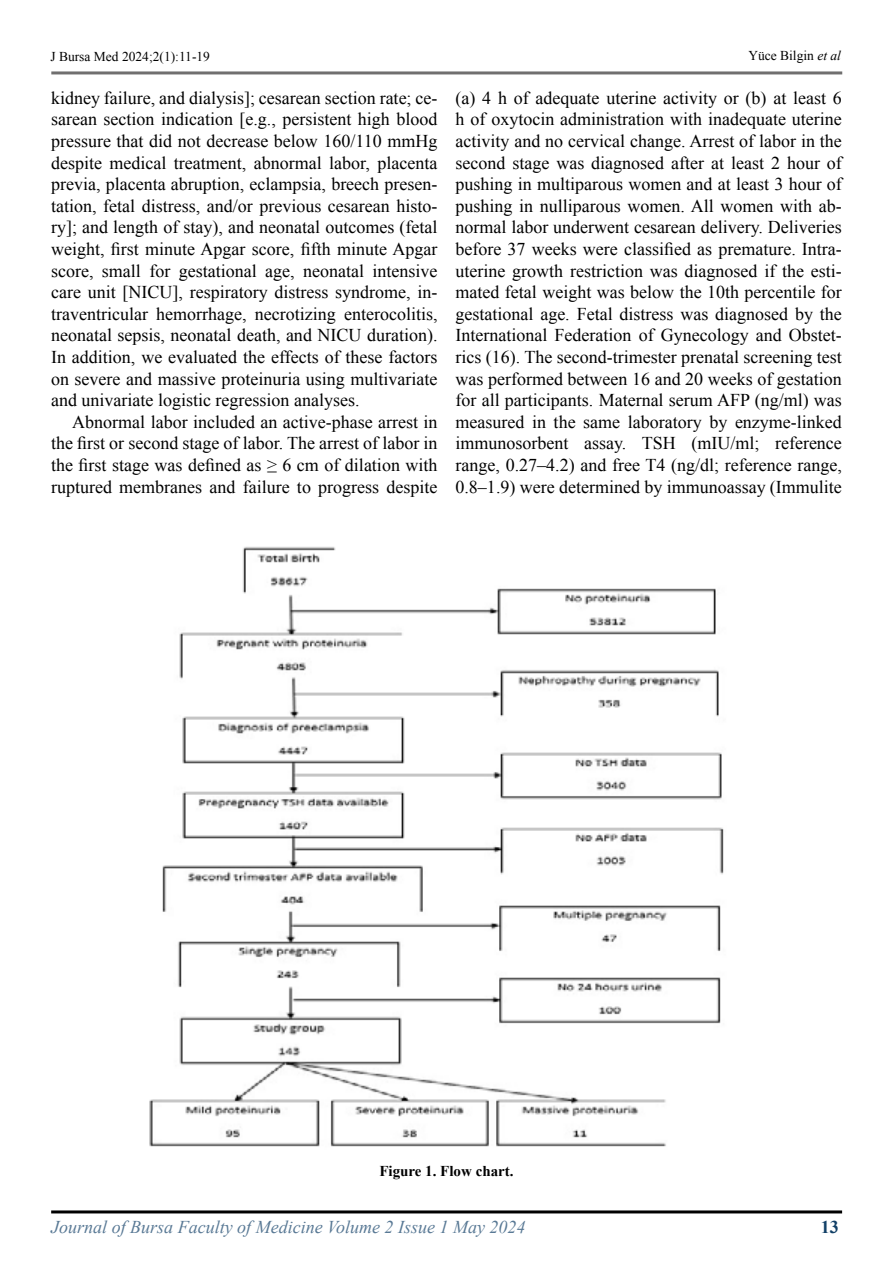
<style>
.page{position:relative;width:893px;height:1263px;background:#fff}
.page>*{position:absolute;margin:0;border:0;box-sizing:border-box;transform-origin:0 0}
.t1{font:18px/21.6px "Times New Roman";color:#000;text-align:justify}
.t2{font:italic 18px "Times New Roman";color:#597995}
.t3{font:700 18px "Times New Roman";color:#124067}
.t4{font:700 15px "Times New Roman";color:#000}
.t5{font:13.5px "Times New Roman";color:#000}
.s1{font-style:italic}
</style>
<div class="page">
<hr style="left:51px;top:1210px;width:791px;height:3px;background:#000">
<hr style="left:51px;top:71px;width:791px;height:3px;background:#706f6f">
<img style="left:149px;top:546px;width:575px;height:601px">
<p class="t5" style="left:50px;top:47px;width:161px">J Bursa Med 2024;2(1):11-19</p>
<p class="t5" style="left:748px;top:47px;width:94px">Yüce Bilgin <span class="s1">et al</span></p>
<p class="t1" style="left:51px;top:87px;width:388px">kidney failure, and dialysis]; cesarean section rate; ce&shy;sarean section indication [e.g., persistent high blood pressure that did not decrease below 160/110 mmHg despite medical treatment, abnormal labor, placenta previa, placenta abruption, eclampsia, breech presen&shy;tation, fetal distress, and/or previous cesarean histo&shy;ry]; and length of stay), and neonatal outcomes (fetal weight, first minute Apgar score, fifth minute Apgar score, small for gestational age, neonatal intensive care unit [NICU], respiratory distress syndrome, in&shy;traventricular hemorrhage, necrotizing enterocolitis, neonatal sepsis, neonatal death, and NICU duration).<br>In addition, we evaluated the effects of these factors on severe and massive proteinuria using multivariate and univariate logistic regression analyses.</p>
<p class="t1" style="left:51px;top:411px;width:388px;text-indent:21px">Abnormal labor included an active-phase arrest in the first or second stage of labor. The arrest of labor in the first stage was defined as ≥ 6 cm of dilation with ruptured membranes and failure to progress despite</p>
<p class="t1" style="left:455px;top:87px;width:388px">(a) 4 h of adequate uterine activity or (b) at least 6 h of oxytocin administration with inadequate uterine activity and no cervical change. Arrest of labor in the second stage was diagnosed after at least 2 hour of pushing in multiparous women and at least 3 hour of pushing in nulliparous women. All women with ab&shy;normal labor underwent cesarean delivery. Deliveries before 37 weeks were classified as premature. Intra&shy;uterine growth restriction was diagnosed if the esti&shy;mated fetal weight was below the 10th percentile for gestational age. Fetal distress was diagnosed by the International Federation of Gynecology and Obstet&shy;rics (16). The second-trimester prenatal screening test was performed between 16 and 20 weeks of gestation for all participants. Maternal serum AFP (ng/ml) was measured in the same laboratory by enzyme-linked immunosorbent assay. TSH (mIU/ml; reference range, 0.27–4.2) and free T4 (ng/dl; reference range, 0.8–1.9) were determined by immunoassay (Immulite</p>
<p class="t4" style="left:379px;top:1160px;width:136px">Figure 1. Flow chart.</p>
<p class="t2" style="left:51px;top:1214px;width:476px">Journal of Bursa Faculty of Medicine Volume 2 Issue 1 May 2024</p>
<p class="t3" style="left:821px;top:1214px;width:19px">13</p>
</div>
